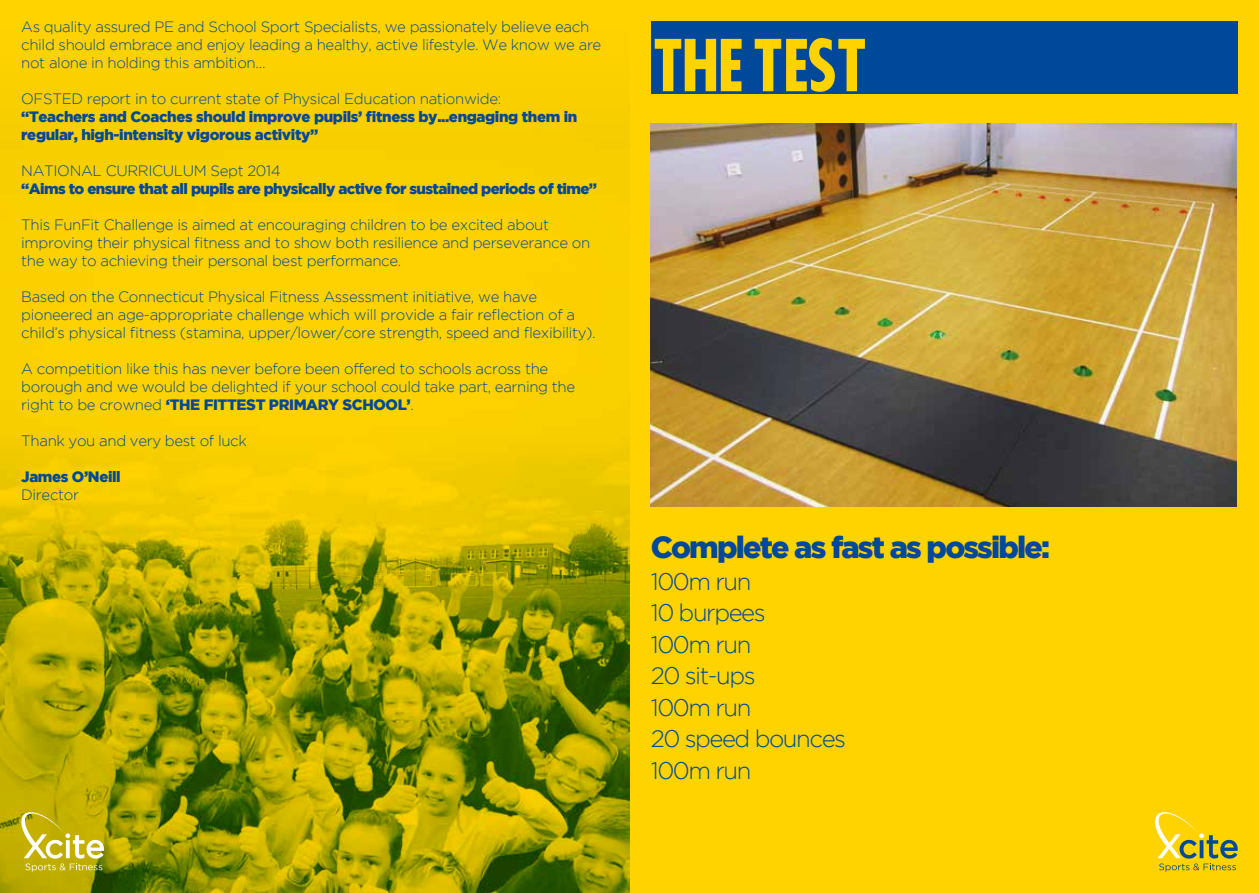
<style>
.page{position:relative;width:1259px;height:893px;background:#ffd300}
.page>*{position:absolute;margin:0;border:0;box-sizing:border-box;transform-origin:0 0}
.t1{font:700 69.6px "Futura Cond";letter-spacing:-.05em;color:#ffd300}
.t2{font:900 30.45px "Gotham";letter-spacing:-.06em;color:#00489a}
.t3{font:300 23.85px/31.5px "Gotham";letter-spacing:-.06em;color:#00489a}
.t4{font:300 15px/18px "Gotham";letter-spacing:-.025em;color:#00489a}
.t5{font:900 15px/18px "Gotham";letter-spacing:-.025em;color:#00489a}
.s1{font-weight:900}
</style>
<div class="page">
<img style="left:0;top:144px;width:629px;height:749px">
<svg style="left:18px;top:808px;width:86px;height:64px;background:#cabb2e"></svg>
<svg style="left:1155px;top:812px;width:82px;height:60px"></svg>
<div style="left:651px;top:21px;width:586px;height:72px;background:#00489a"></div>
<img style="left:651px;top:123px;width:585px;height:383px">
<p class="t4" style="left:21px;top:18px;width:581px">As quality assured PE and School Sport Specialists, we passionately believe each child should embrace and enjoy leading a healthy, active lifestyle. We know we are not alone in holding this ambition…</p>
<p class="t4" style="left:21px;top:90px;width:482px">OFSTED report in to current state of Physical Education nationwide:</p>
<p class="t5" style="left:21px;top:108px;width:557px">“Teachers and Coaches should improve pupils’ fitness by...engaging them in regular, high-intensity vigorous activity”</p>
<p class="t4" style="left:21px;top:162px;width:261px">NATIONAL CURRICULUM Sept 2014</p>
<p class="t5" style="left:21px;top:180px;width:577px">“Aims to ensure that all pupils are physically active for sustained periods of time”</p>
<p class="t4" style="left:21px;top:216px;width:570px">This FunFit Challenge is aimed at encouraging children to be excited about improving their physical fitness and to show both resilience and perseverance on the way to achieving their personal best performance.</p>
<p class="t4" style="left:21px;top:288px;width:576px">Based on the Connecticut Physical Fitness Assessment initiative, we have pioneered an age-appropriate challenge which will provide a fair reflection of a child’s physical fitness (stamina, upper/lower/core strength, speed and flexibility).</p>
<p class="t4" style="left:21px;top:360px;width:555px">A competition like this has never before been offered to schools across the borough and we would be delighted if your school could take part, earning the right to be crowned <span class="s1">‘THE FITTEST PRIMARY SCHOOL’</span>.</p>
<p class="t4" style="left:21px;top:432px;width:227px">Thank you and very best of luck</p>
<p class="t5" style="left:21px;top:468px;width:101px">James O’Neill</p>
<p class="t4" style="left:21px;top:486px;width:59px">Director</p>
<h1 class="t1" style="left:651px;top:21px;width:219px">THE TEST</h1>
<h2 class="t2" style="left:651px;top:530px;width:401px">Complete as fast as possible:</h2>
<h3 class="t3" style="left:651px;top:565px;width:197px">100m run<br>10 burpees<br>100m run<br>20 sit-ups<br>100m run<br>20 speed bounces<br>100m run</h3>
</div>
